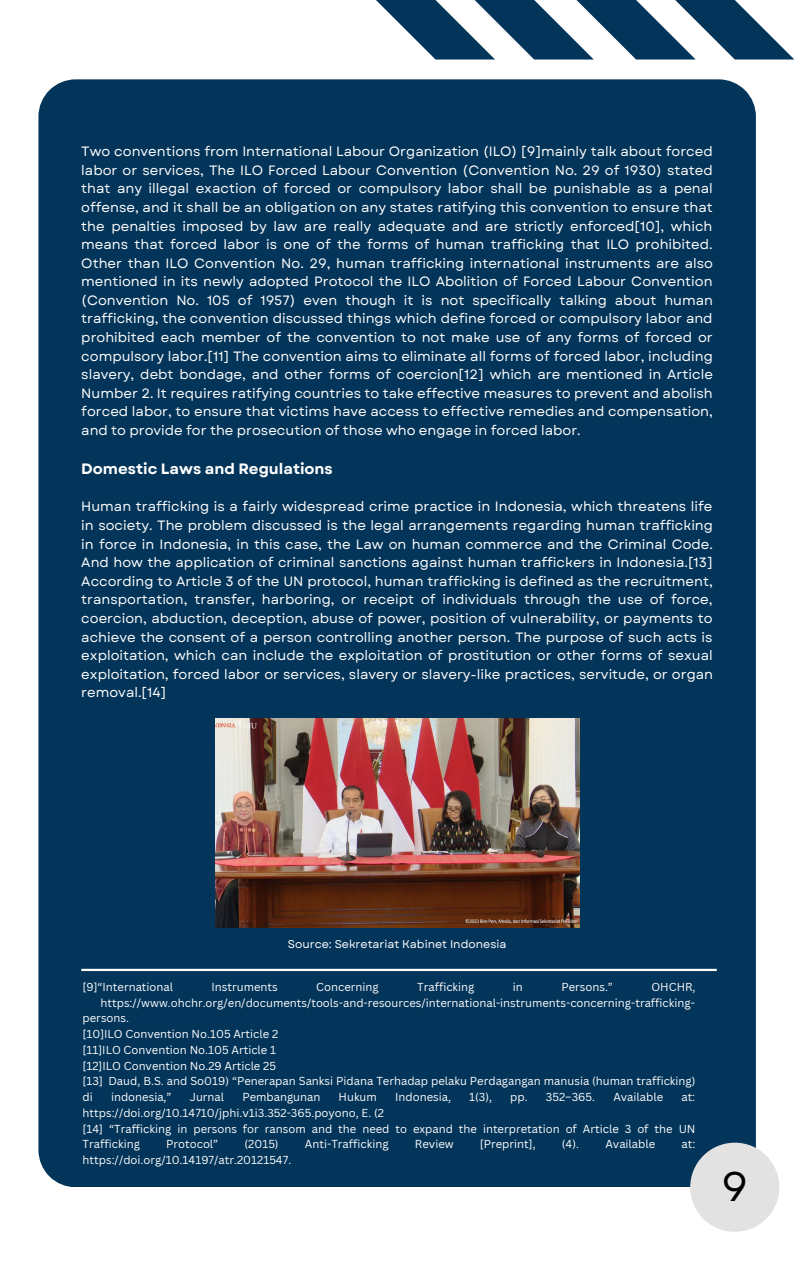
<style>
.page{position:relative;width:794px;height:1266px;background:#fff}
.page>*{position:absolute;margin:0;border:0;box-sizing:border-box;transform-origin:0 0}
.t1{font:41.25px "Garet";color:#000}
.t2{font:700 15px "Garet";color:#fff}
.t3{font:13.5px/18.6px "Garet";color:#fff;text-align:justify}
.t4{font:11.25px/15.8px "Canva Sans";color:#fff}
.t5{font:11.25px "Garet";color:#fff}
</style>
<div class="page">
<svg style="left:695px;top:0;width:98px;height:60px;fill:#033459"></svg>
<svg style="left:495px;top:0;width:81px;height:60px;fill:#033459"></svg>
<svg style="left:576px;top:0;width:119px;height:60px;fill:#033459"></svg>
<svg style="left:376px;top:0;width:119px;height:60px;fill:#033459"></svg>
<div style="left:38px;top:79px;width:717px;height:1108px;background:#033459"></div>
<div style="left:689px;top:1142px;width:90px;height:89px;background:#e2e2e2;border-radius:50%"></div>
<hr style="left:81px;top:969px;width:635px;height:2px;background:#fff">
<img style="left:215px;top:718px;width:363px;height:209px">
<p class="t3" style="left:81px;top:142px;width:633px">Two conventions from International Labour Organization (ILO) [9]mainly talk about forced labor or services, The ILO Forced Labour Convention (Convention No. 29 of 1930) stated that any illegal exaction of forced or compulsory labor shall be punishable as a penal offense, and it shall be an obligation on any states ratifying this convention to ensure that the penalties imposed by law are really adequate and are strictly enforced[10], which means that forced labor is one of the forms of human trafficking that ILO prohibited.<br>Other than ILO Convention No. 29, human trafficking international instruments are also mentioned in its newly adopted Protocol the ILO Abolition of Forced Labour Convention (Convention No. 105 of 1957) even though it is not specifically talking about human trafficking, the convention discussed things which define forced or compulsory labor and prohibited each member of the convention to not make use of any forms of forced or compulsory labor.[11] The convention aims to eliminate all forms of forced labor, including slavery, debt bondage, and other forms of coercion[12] which are mentioned in Article Number 2. It requires ratifying countries to take effective measures to prevent and abolish forced labor, to ensure that victims have access to effective remedies and compensation, and to provide for the prosecution of those who engage in forced labor.</p>
<p class="t2" style="left:81px;top:458px;width:253px">Domestic Laws and Regulations</p>
<p class="t3" style="left:81px;top:497px;width:633px">Human trafficking is a fairly widespread crime practice in Indonesia, which threatens life in society. The problem discussed is the legal arrangements regarding human trafficking in force in Indonesia, in this case, the Law on human commerce and the Criminal Code.<br>And how the application of criminal sanctions against human traffickers in Indonesia.[13] According to Article 3 of the UN protocol, human trafficking is defined as the recruitment, transportation, transfer, harboring, or receipt of individuals through the use of force, coercion, abduction, deception, abuse of power, position of vulnerability, or payments to achieve the consent of a person controlling another person. The purpose of such acts is exploitation, which can include the exploitation of prostitution or other forms of sexual exploitation, forced labor or services, slavery or slavery-like practices, servitude, or organ removal.[14]</p>
<p class="t5" style="left:288px;top:935px;width:220px">Source: Sekretariat Kabinet Indonesia</p>
<p class="t4" style="left:83px;top:978px;width:92px">[9]“International</p>
<p class="t4" style="left:211px;top:978px;width:68px">Instruments</p>
<p class="t4" style="left:316px;top:978px;width:64px">Concerning</p>
<p class="t4" style="left:417px;top:978px;width:59px">Trafficking</p>
<p class="t4" style="left:512px;top:978px;width:11px">in</p>
<p class="t4" style="left:561px;top:978px;width:53px">Persons.”</p>
<p class="t4" style="left:651px;top:978px;width:46px">OHCHR,</p>
<p class="t4" style="left:100px;top:994px;width:595px">https://www.ohchr.org/en/documents/tools-and-resources/international-instruments-concerning-trafficking-</p>
<p class="t4" style="left:83px;top:1010px;width:48px">persons.</p>
<p class="t4" style="left:83px;top:1025px;width:197px">[10]ILO Convention No.105 Article 2</p>
<p class="t4" style="left:83px;top:1041px;width:195px">[11]ILO Convention No.105 Article 1</p>
<p class="t4" style="left:83px;top:1057px;width:195px">[12]ILO Convention No.29 Article 25</p>
<p class="t4" style="left:83px;top:1073px;width:614px">[13] Daud, B.S. and So019) “Penerapan Sanksi Pidana Terhadap pelaku Perdagangan manusia (human trafficking) di</p>
<p class="t4" style="left:111px;top:1089px;width:62px">indonesia,”</p>
<p class="t4" style="left:190px;top:1089px;width:36px">Jurnal</p>
<p class="t4" style="left:242px;top:1089px;width:79px">Pembangunan</p>
<p class="t4" style="left:338px;top:1089px;width:40px">Hukum</p>
<p class="t4" style="left:395px;top:1089px;width:57px">Indonesia,</p>
<p class="t4" style="left:469px;top:1089px;width:24px">1(3),</p>
<p class="t4" style="left:510px;top:1089px;width:86px">pp. 352–365.</p>
<p class="t4" style="left:613px;top:1089px;width:51px">Available</p>
<p class="t4" style="left:681px;top:1089px;width:15px">at:</p>
<p class="t4" style="left:83px;top:1104px;width:303px">https://doi.org/10.14710/jphi.v1i3.352-365.poyono, E. (2</p>
<p class="t4" style="left:83px;top:1120px;width:614px">[14] “Trafficking in persons for ransom and the need to expand the interpretation of Article 3 of the UN<br>Trafficking</p>
<p class="t4" style="left:166px;top:1136px;width:54px">Protocol”</p>
<p class="t4" style="left:244px;top:1136px;width:36px">(2015)</p>
<p class="t4" style="left:305px;top:1136px;width:85px">Anti-Trafficking</p>
<p class="t4" style="left:415px;top:1136px;width:40px">Review</p>
<p class="t4" style="left:479px;top:1136px;width:57px">[Preprint],</p>
<p class="t4" style="left:561px;top:1136px;width:19px">(4).</p>
<p class="t4" style="left:605px;top:1136px;width:51px">Available</p>
<p class="t4" style="left:681px;top:1136px;width:15px">at:</p>
<p class="t4" style="left:83px;top:1152px;width:210px">https://doi.org/10.14197/atr.20121547.</p>
<p class="t1" style="left:721px;top:1157px;width:28px">9</p>
</div>
